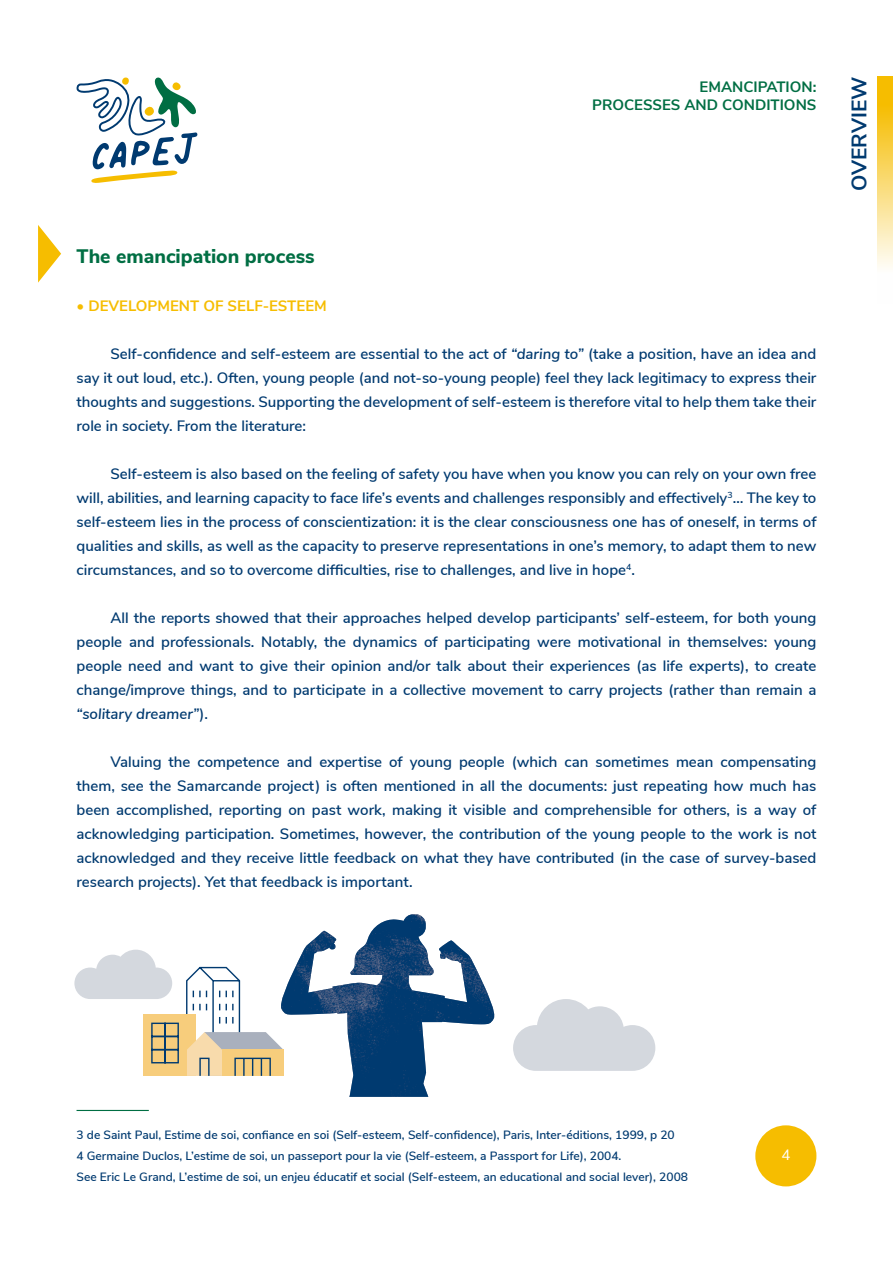
<style>
.page{position:relative;width:893px;height:1263px;background:#fff}
.page>*{position:absolute;margin:0;border:0;box-sizing:border-box;transform-origin:0 0}
.t1{font:700 21px "Nunito Sans";color:#003a70}
.t2{font:800 19.5px "Nunito Sans";color:#006e43}
.t3{font:600 15px/24px "Nunito Sans";color:#003a70;text-align:justify}
.t4{font:700 15px/18px "Nunito Sans";color:#006e43;text-align:right}
.t5{font:700 15px "Nunito Sans";color:#f6bd00}
.t6{font:15px "Nunito Sans";color:#fff}
.t7{font:600 12px/21px "Nunito Sans";color:#003a70}
.s1{font-style:italic}
</style>
<div class="page">
<div style="left:755px;top:1125px;width:61px;height:61px;background:#f6bd00;border-radius:50%"></div>
<hr style="left:77px;top:1110px;width:72px;height:1px;background:#006e43">
<svg style="left:38px;top:225px;width:23px;height:58px"></svg>
<svg style="left:74px;top:914px;width:421px;height:183px"></svg>
<svg style="left:513px;top:999px;width:142px;height:72px"></svg>
<svg style="left:76px;top:77px;width:122px;height:106px"></svg>
<div style="left:877px;top:77px;width:16px;height:227px;background:linear-gradient(to bottom,#f5b600,#fff)"></div>
<p class="t4" style="left:592px;top:77px;width:226px">EMANCIPATION:<br>PROCESSES AND CONDITIONS</p>
<p class="t1" style="left:844px;top:191px;width:116px;rotate:-90deg">OVERVIEW</p>
<p class="t2" style="left:77px;top:242px;width:240px">The emancipation process</p>
<p class="t5" style="left:77px;top:295px;width:252px">• DEVELOPMENT OF SELF-ESTEEM</p>
<p class="t3" style="left:77px;top:341px;width:741px;text-indent:34px">Self-confidence and self-esteem are essential to the act of <span class="s1">“daring to”</span> (take a position, have an idea and say it out loud, etc.). Often, young people (and not-so-young people) feel they lack legitimacy to express their thoughts and suggestions. Supporting the development of self-esteem is therefore vital to help them take their role in society. From the literature:</p>
<p class="t3" style="left:77px;top:461px;width:741px;text-indent:34px">Self-esteem is also based on the feeling of safety you have when you know you can rely on your own free will, abilities, and learning capacity to face life’s events and challenges responsibly and effectively<sup>3</sup>… The key to self-esteem lies in the process of conscientization: it is the clear consciousness one has of oneself, in terms of qualities and skills, as well as the capacity to preserve representations in one’s memory, to adapt them to new circumstances, and so to overcome difficulties, rise to challenges, and live in hope<sup>4</sup>.</p>
<p class="t3" style="left:77px;top:605px;width:741px;text-indent:34px">All the reports showed that their approaches helped develop participants’ self-esteem, for both young people and professionals. Notably, the dynamics of participating were motivational in themselves: young people need and want to give their opinion and/or talk about their experiences (as life experts), to create change/improve things, and to participate in a collective movement to carry projects (rather than remain a <span class="s1">“solitary dreamer”</span>).</p>
<p class="t3" style="left:77px;top:749px;width:741px;text-indent:34px">Valuing the competence and expertise of young people (which can sometimes mean compensating them, see the Samarcande project) is often mentioned in all the documents: just repeating how much has been accomplished, reporting on past work, making it visible and comprehensible for others, is a way of acknowledging participation. Sometimes, however, the contribution of the young people to the work is not acknowledged and they receive little feedback on what they have contributed (in the case of survey-based research projects). Yet that feedback is important.</p>
<p class="t7" style="left:77px;top:1124px;width:600px">3 de Saint Paul, Estime de soi, confiance en soi (Self-esteem, Self-confidence), Paris, Inter-éditions, 1999, p 20</p>
<p class="t7" style="left:77px;top:1145px;width:613px">4 Germaine Duclos, L’estime de soi, un passeport pour la vie (Self-esteem, a Passport for Life), 2004.<br>See Eric Le Grand, L’estime de soi, un enjeu éducatif et social (Self-esteem, an educational and social lever), 2008</p>
<p class="t6" style="left:781px;top:1144px;width:10px">4</p>
</div>
